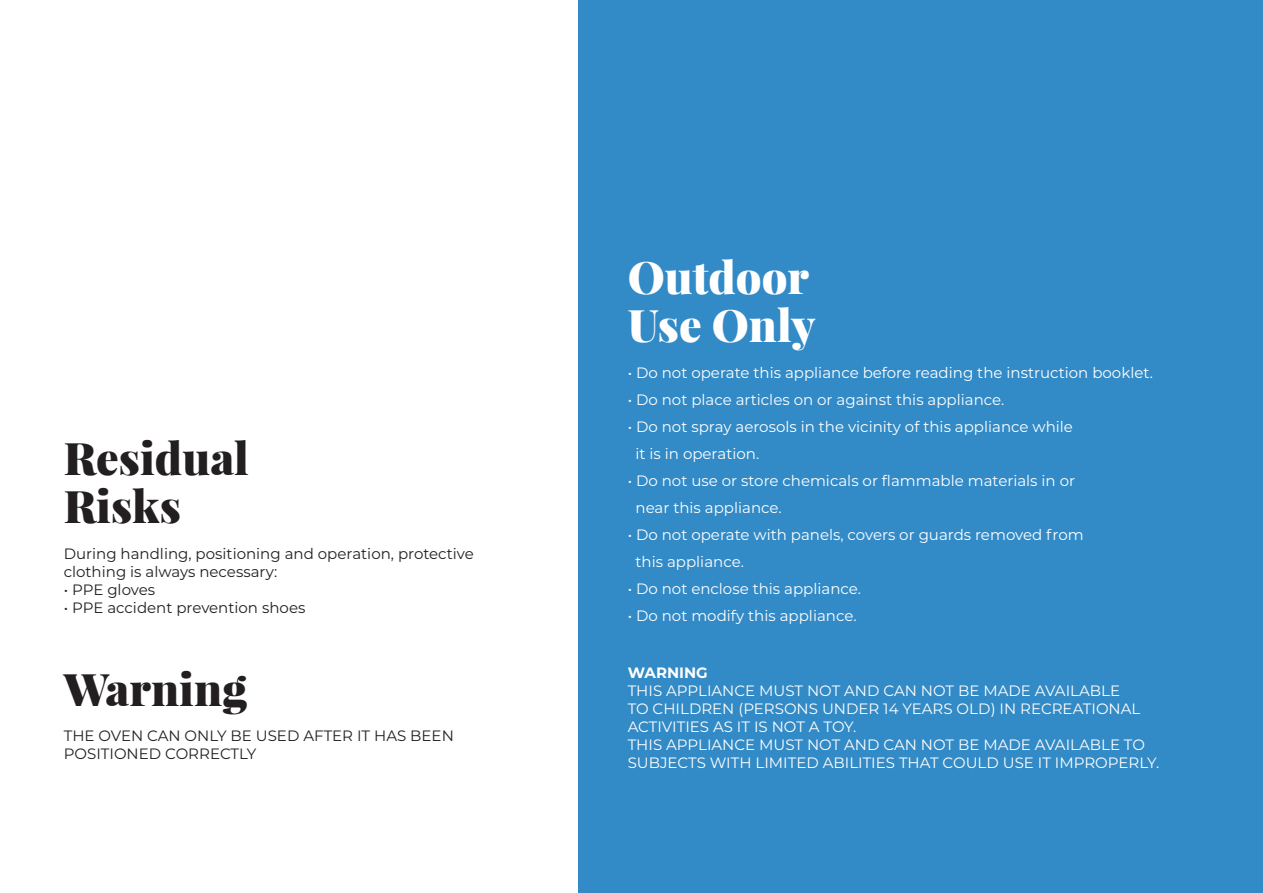
<style>
.page{position:relative;width:1263px;height:893px;background:#fff}
.page>*{position:absolute;margin:0;border:0;box-sizing:border-box;transform-origin:0 0}
.HEADING_USA{font:900 45px/48px "Playfair Display";color:#231f20}
.HEADING_USA-2{font:900 45px/48px "Playfair Display";color:#fff}
.Body{font:15px/27px "Montserrat";color:#fff}
.Body-2{font:15px/18px "Montserrat";color:#231f20}
.Body-3{font:700 15px "Montserrat";color:#fff}
</style>
<div class="page">
<div style="left:578px;top:0;width:685px;height:893px;background:#328ac7"></div>
<p class="HEADING_USA" style="left:64px;top:433px;width:187px">Residual<br>Risks</p>
<p class="Body-2" style="left:64px;top:544px;width:412px">During handling, positioning and operation, protective clothing is always necessary:</p>
<p class="Body-2" style="left:64px;top:580px;width:93px">• PPE gloves</p>
<p class="Body-2" style="left:64px;top:598px;width:243px">• PPE accident prevention shoes</p>
<p class="HEADING_USA" style="left:64px;top:664px;width:185px">Warning</p>
<p class="Body-2" style="left:64px;top:726px;width:392px">THE OVEN CAN ONLY BE USED AFTER IT HAS BEEN<br>POSITIONED CORRECTLY</p>
<p class="HEADING_USA-2" style="left:628px;top:253px;width:189px">Outdoor<br>Use Only</p>
<p class="Body" style="left:628px;top:358px;width:527px">• Do not operate this appliance before reading the instruction booklet.</p>
<p class="Body" style="left:628px;top:385px;width:378px">• Do not place articles on or against this appliance.</p>
<p class="Body" style="left:635px;top:412px;width:439px;text-indent:-8px">• Do not spray aerosols in the vicinity of this appliance while it is in operation.</p>
<p class="Body" style="left:635px;top:466px;width:441px;text-indent:-8px">• Do not use or store chemicals or flammable materials in or near this appliance.</p>
<p class="Body" style="left:635px;top:520px;width:450px;text-indent:-8px">• Do not operate with panels, covers or guards removed from this appliance.</p>
<p class="Body" style="left:628px;top:574px;width:235px">• Do not enclose this appliance.</p>
<p class="Body" style="left:628px;top:601px;width:230px">• Do not modify this appliance.</p>
<p class="Body-3" style="left:628px;top:662px;width:82px">WARNING</p>
<p class="Body" style="left:628px;top:681px;width:514px;line-height:18px">THIS APPLIANCE MUST NOT AND CAN NOT BE MADE AVAILABLE<br>TO CHILDREN (PERSONS UNDER 14 YEARS OLD) IN RECREATIONAL<br>ACTIVITIES AS IT IS NOT A TOY.</p>
<p class="Body" style="left:628px;top:735px;width:533px;line-height:18px">THIS APPLIANCE MUST NOT AND CAN NOT BE MADE AVAILABLE TO<br>SUBJECTS WITH LIMITED ABILITIES THAT COULD USE IT IMPROPERLY.</p>
</div>
